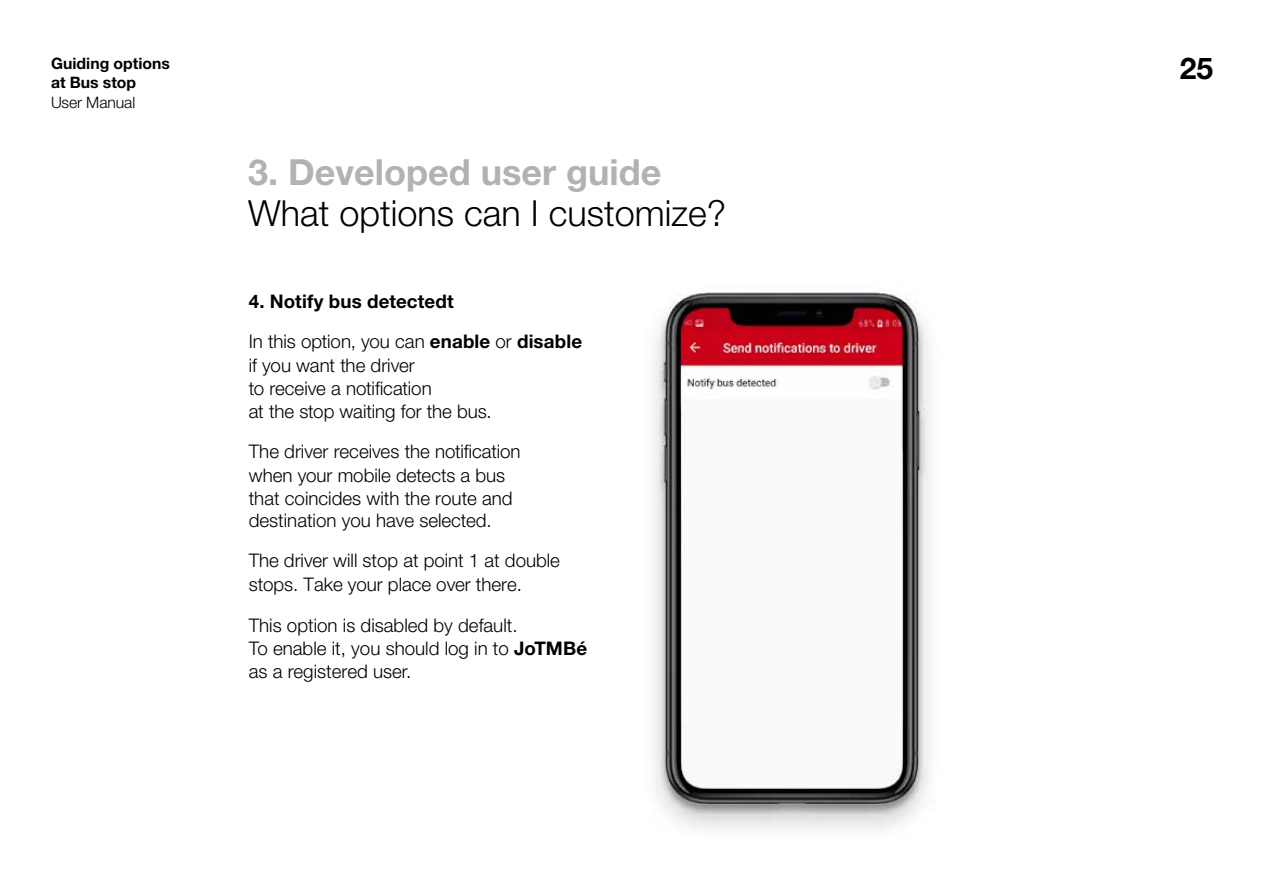
<style>
.page{position:relative;width:1263px;height:893px;background:#fff}
.page>*{position:absolute;margin:0;border:0;box-sizing:border-box;transform-origin:0 0}
.t1{font:300 36px/41.2px "Helvetica Neue LT Std";color:#000}
.t2{font:700 30px "Helvetica Neue LT Std";color:#000}
.t3{font:300 18.75px/23.2px "Helvetica Neue LT Std";color:#000}
.t4{font:700 18.75px "Helvetica Neue LT Std";letter-spacing:.005em;color:#000}
.t5{font:700 15.75px/19.5px "Helvetica Neue LT Std";color:#000}
.t6{font:300 15.75px "Helvetica Neue LT Std";letter-spacing:-.005em;color:#000}
.s1{font-weight:700;color:#b3b2b2}
.s2{font-weight:700}
</style>
<div class="page">
<img style="left:654px;top:292px;width:277px;height:537px">
<p class="t5" style="left:51px;top:53px;width:120px">Guiding options at Bus stop</p>
<p class="t6" style="left:51px;top:93px;width:86px">User Manual</p>
<p class="t1" style="left:248px;top:151px;width:480px"><span class="s1">3. Developed user guide<br></span>What options can I customize?</p>
<h4 class="t4" style="left:249px;top:290px;width:206px">4. Notify bus detectedt</h4>
<p class="t3" style="left:249px;top:330px;width:335px">In this option, you can <span class="s2">enable</span> or <span class="s2">disable </span>if you want the driver<br>to receive a notifcation<br>at the stop waiting for the bus.</p>
<p class="t3" style="left:249px;top:440px;width:273px">The driver receives the notifcation when your mobile detects a bus that coincides with the route and destination you have selected.</p>
<p class="t3" style="left:249px;top:548px;width:313px;line-height:23.9px">The driver will stop at point 1 at double stops. Take your place over there.</p>
<p class="t3" style="left:249px;top:613px;width:340px">This option is disabled by default.<br>To enable it, you should log in to <span class="s2">JoTMBé </span>as a registered user.</p>
<h2 class="t2" style="left:1180px;top:50px;width:35px">25</h2>
</div>
